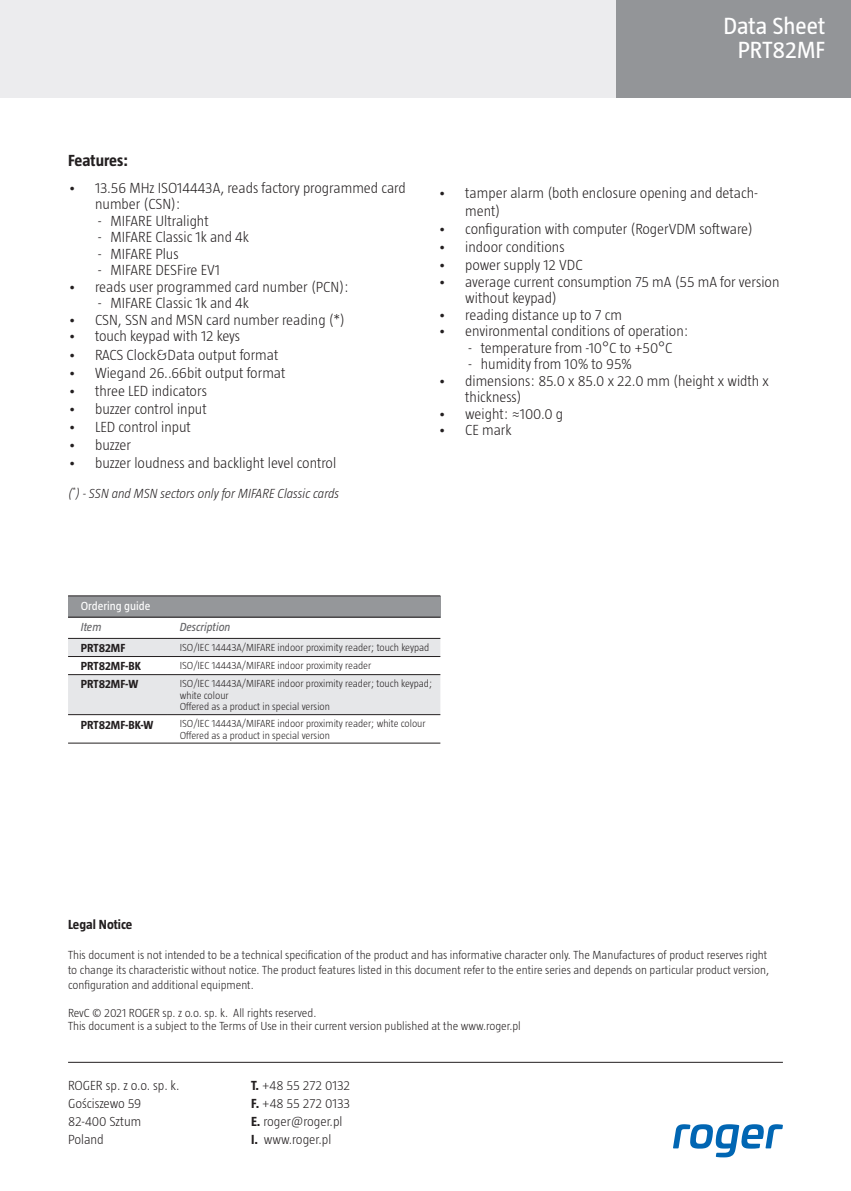
<style>
.page{position:relative;width:851px;height:1191px;background:#fff}
.page>*{position:absolute;margin:0;border:0;box-sizing:border-box;transform-origin:0 0}
.t1{font:300 24px/24px "Taz";color:#fff;text-align:right}
.t2{font:24px/24px "Taz";color:#fff;text-align:center}
.t3{font:700 16.5px "Taz";color:#231f20}
.t4{font:300 15px/16.5px "Taz";color:#231f20}
.t5{font:300 13.5px/18px "Taz";color:#231f20}
.t6{font:italic 300 13.5px "Taz";color:#231f20}
.t7{font:700 13.5px "Taz";color:#231f20}
.t8{font:300 12px/15px "Taz";color:#231f20}
.t9{font:700 12px "Taz";color:#231f20}
.t10{font:italic 12px "Taz";color:#636366}
.t11{font:12px "Taz";color:#fff}
.t12{font:300 10.5px/11.6px "Taz";color:#231f20}
.s1{font-weight:700}
</style>
<div class="page">
<div style="left:612px;top:0;width:238px;height:98px;background:#939598"></div>
<div style="left:0;top:0;width:615px;height:97px;background:#ececee"></div>
<svg style="left:673px;top:1124px;width:109px;height:33px"></svg>
<div style="left:68px;top:596px;width:372px;height:21px;background:#95979a"></div>
<svg style="left:68px;top:639px;width:372px;height:77px"></svg>
<hr style="left:68px;top:638px;width:99px;height:1px;background:#231f20">
<hr style="left:167px;top:638px;width:273px;height:1px;background:#231f20">
<hr style="left:68px;top:674px;width:99px;height:1px;background:#231f20">
<hr style="left:167px;top:674px;width:273px;height:1px;background:#231f20">
<hr style="left:68px;top:595px;width:99px;height:1px;background:#231f20">
<hr style="left:167px;top:595px;width:273px;height:1px;background:#231f20">
<hr style="left:68px;top:617px;width:99px;height:1px;background:#231f20">
<hr style="left:68px;top:656px;width:99px;height:1px;background:#231f20">
<hr style="left:167px;top:656px;width:273px;height:1px;background:#231f20">
<hr style="left:68px;top:714px;width:99px;height:1px;background:#231f20">
<hr style="left:167px;top:714px;width:273px;height:1px;background:#231f20">
<hr style="left:167px;top:617px;width:273px;height:1px;background:#231f20">
<hr style="left:68px;top:742px;width:99px;height:1px;background:#231f20">
<hr style="left:167px;top:742px;width:273px;height:1px;background:#231f20">
<hr style="left:68px;top:1062px;width:714px;height:1px;background:#231f20">
<h1 class="t2" style="left:723px;top:14px;width:103px">Data Sheet<br>PRT82MF</h1>
<h1 class="t1" style="left:686px;top:20px;width:136px">Kontrolery serii<br>PRxx1</h1>
<p class="t3" style="left:68px;top:151px;width:62px">Features:</p>
<p class="t4" style="left:95px;top:179px;width:312px;text-indent:-27px">• 13.56 MHz ISO14443A, reads factory programmed card number (CSN):</p>
<p class="t4" style="left:98px;top:212px;width:112px">- MIFARE Ultralight</p>
<p class="t4" style="left:98px;top:229px;width:153px">- MIFARE Classic 1k and 4k</p>
<p class="t4" style="left:98px;top:245px;width:82px">- MIFARE Plus</p>
<p class="t4" style="left:98px;top:262px;width:123px">- MIFARE DESFire EV1</p>
<p class="t4" style="left:68px;top:278px;width:282px">• reads user programmed card number (PCN):</p>
<p class="t4" style="left:98px;top:295px;width:153px">- MIFARE Classic 1k and 4k</p>
<p class="t4" style="left:68px;top:311px;width:278px">• CSN, SSN and MSN card number reading (*)</p>
<p class="t4" style="left:68px;top:328px;width:174px">• touch keypad with 12 keys</p>
<p class="t4" style="left:68px;top:347px;width:212px">• RACS Clock&amp;Data output format</p>
<p class="t4" style="left:68px;top:365px;width:219px">• Wiegand 26..66bit output format</p>
<p class="t4" style="left:68px;top:383px;width:140px">• three LED indicators</p>
<p class="t4" style="left:68px;top:401px;width:140px">• buzzer control input</p>
<p class="t4" style="left:68px;top:419px;width:124px">• LED control input</p>
<p class="t4" style="left:68px;top:437px;width:65px">• buzzer</p>
<p class="t4" style="left:68px;top:455px;width:270px">• buzzer loudness and backlight level control</p>
<p class="t6" style="left:68px;top:486px;width:272px">(<sup>*</sup>) - SSN and MSN sectors only for MIFARE Classic cards</p>
<p class="t4" style="left:465px;top:184px;width:294px;line-height:18px;text-indent:-27px">• tamper alarm (both enclosure opening and detach&shy;ment)</p>
<p class="t4" style="left:438px;top:221px;width:316px">• configuration with computer (RogerVDM software)</p>
<p class="t4" style="left:438px;top:239px;width:128px">• indoor conditions</p>
<p class="t4" style="left:438px;top:257px;width:146px">• power supply 12 VDC</p>
<p class="t4" style="left:465px;top:273px;width:316px;text-indent:-27px">• average current consumption 75 mA (55 mA for version without keypad)</p>
<p class="t4" style="left:438px;top:306px;width:185px">• reading distance up to 7 cm</p>
<p class="t4" style="left:438px;top:323px;width:252px">• environmental conditions of operation:</p>
<p class="t4" style="left:468px;top:339px;width:206px">- temperature from -10°C to +50°C</p>
<p class="t4" style="left:468px;top:356px;width:165px">- humidity from 10% to 95%</p>
<p class="t4" style="left:465px;top:372px;width:305px;text-indent:-27px">• dimensions: 85.0 x 85.0 x 22.0 mm (height x width x thickness)</p>
<p class="t4" style="left:438px;top:405px;width:126px">• weight: ≈100.0 g</p>
<p class="t4" style="left:438px;top:422px;width:75px">• CE mark</p>
<p class="t11" style="left:81px;top:599px;width:71px">Ordering guide</p>
<p class="t10" style="left:81px;top:620px;width:22px">Item</p>
<p class="t10" style="left:180px;top:620px;width:52px">Description</p>
<p class="t9" style="left:81px;top:641px;width:46px">PRT82MF</p>
<p class="t12" style="left:180px;top:641px;width:251px">ISO/IEC 14443A/MIFARE indoor proximity reader; touch keypad</p>
<p class="t9" style="left:81px;top:659px;width:62px">PRT82MF-BK</p>
<p class="t12" style="left:180px;top:659px;width:193px">ISO/IEC 14443A/MIFARE indoor proximity reader</p>
<p class="t9" style="left:81px;top:677px;width:59px">PRT82MF-W</p>
<p class="t12" style="left:180px;top:678px;width:254px">ISO/IEC 14443A/MIFARE indoor proximity reader; touch keypad; white colour<br>Offered as a product in special version</p>
<p class="t9" style="left:81px;top:717px;width:74px">PRT82MF-BK-W</p>
<p class="t12" style="left:180px;top:718px;width:247px">ISO/IEC 14443A/MIFARE indoor proximity reader; white colour<br>Offered as a product in special version</p>
<p class="t7" style="left:68px;top:916px;width:66px">Legal Notice</p>
<p class="t8" style="left:68px;top:946px;width:702px">This document is not intended to be a technical specification of the product and has informative character only. The Manufactures of product reserves right to change its characteristic without notice. The product features listed in this document refer to the entire series and depends on particular product version, configuration and additional equipment.</p>
<p class="t8" style="left:68px;top:1006px;width:454px;line-height:13.2px">RevC © 2021 ROGER sp. z o.o. sp. k. All rights reserved.<br>This document is a subject to the Terms of Use in their current version published at the www.roger.pl</p>
<p class="t5" style="left:68px;top:1076px;width:113px">ROGER sp. z o.o. sp. k.<br>Gościszewo 59<br>82-400 Sztum<br>Poland</p>
<p class="t5" style="left:251px;top:1076px;width:101px"><span class="s1">T.</span> +48 55 272 0132<br><span class="s1">F.</span> +48 55 272 0133<br><span class="s1">E.</span> roger@roger.pl<br><span class="s1">I.</span> www.roger.pl</p>
</div>
